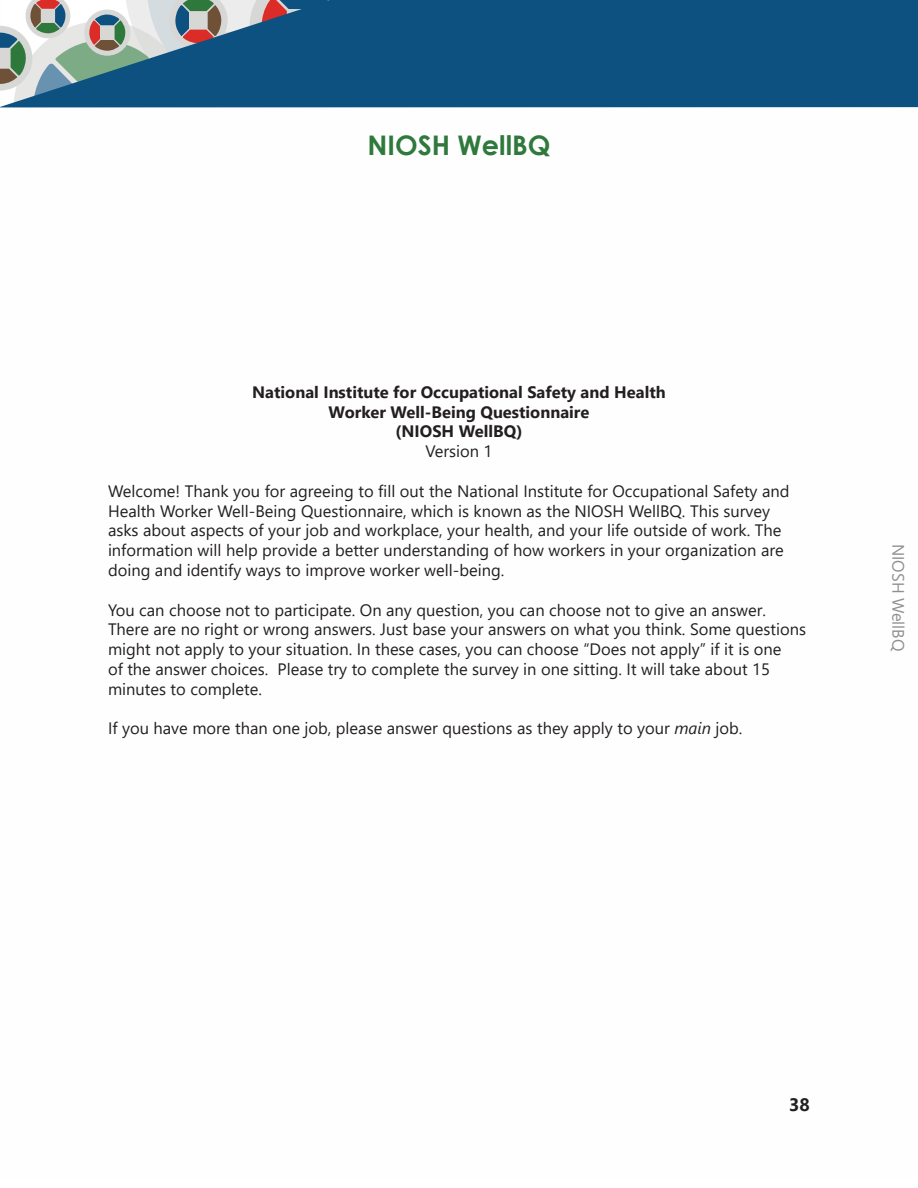
<style>
.page{position:relative;width:918px;height:1188px;background:#fff}
.page>*{position:absolute;margin:0;border:0;box-sizing:border-box;transform-origin:0 0}
.t1{font:700 27px "Century Gothic";color:#2f793c}
.t2{font:700 18px "Segoe UI";color:#231f20}
.Body{font:16.5px/19.8px "Segoe UI";color:#231f20}
.Body-2{font:700 16.5px "Segoe UI";color:#231f20}
.s1{font-style:italic}
</style>
<div class="page">
<svg style="left:0;top:107px;width:567px;height:1px"></svg>
<svg style="left:0;top:0;width:918px;height:107px;background:#2b6489"></svg>
<h1 class="t1" style="left:367px;top:125px;width:185px">NIOSH WellBQ</h1>
<p class="Body-2" style="left:252px;top:376px;width:415px">National Institute for Occupational Safety and Health</p>
<p class="Body-2" style="left:329px;top:396px;width:262px">Worker Well-Being Questionnaire</p>
<p class="Body-2" style="left:396px;top:416px;width:128px">(NIOSH WellBQ)</p>
<p class="Body" style="left:426px;top:440px;width:68px">Version 1</p>
<p class="Body" style="left:108px;top:480px;width:683px">Welcome! Thank you for agreeing to fill out the National Institute for Occupational Safety and Health Worker Well-Being Questionnaire, which is known as the NIOSH WellBQ. This survey asks about aspects of your job and workplace, your health, and your life outside of work. The information will help provide a better understanding of how workers in your organization are doing and identify ways to improve worker well-being.</p>
<p class="Body" style="left:108px;top:598px;width:700px">You can choose not to participate. On any question, you can choose not to give an answer.<br>There are no right or wrong answers. Just base your answers on what you think. Some questions might not apply to your situation. In these cases, you can choose “Does not apply” if it is one<br>of the answer choices. Please try to complete the survey in one sitting. It will take about 15 minutes to complete.</p>
<p class="Body" style="left:108px;top:717px;width:636px">If you have more than one job, please answer questions as they apply to your <span class="s1">main</span> job.</p>
<p class="Body" style="left:910px;top:544px;width:109px;rotate:90deg">NIOSH WellBQ</p>
<p class="t2" style="left:789px;top:1088px;width:22px">38</p>
</div>
